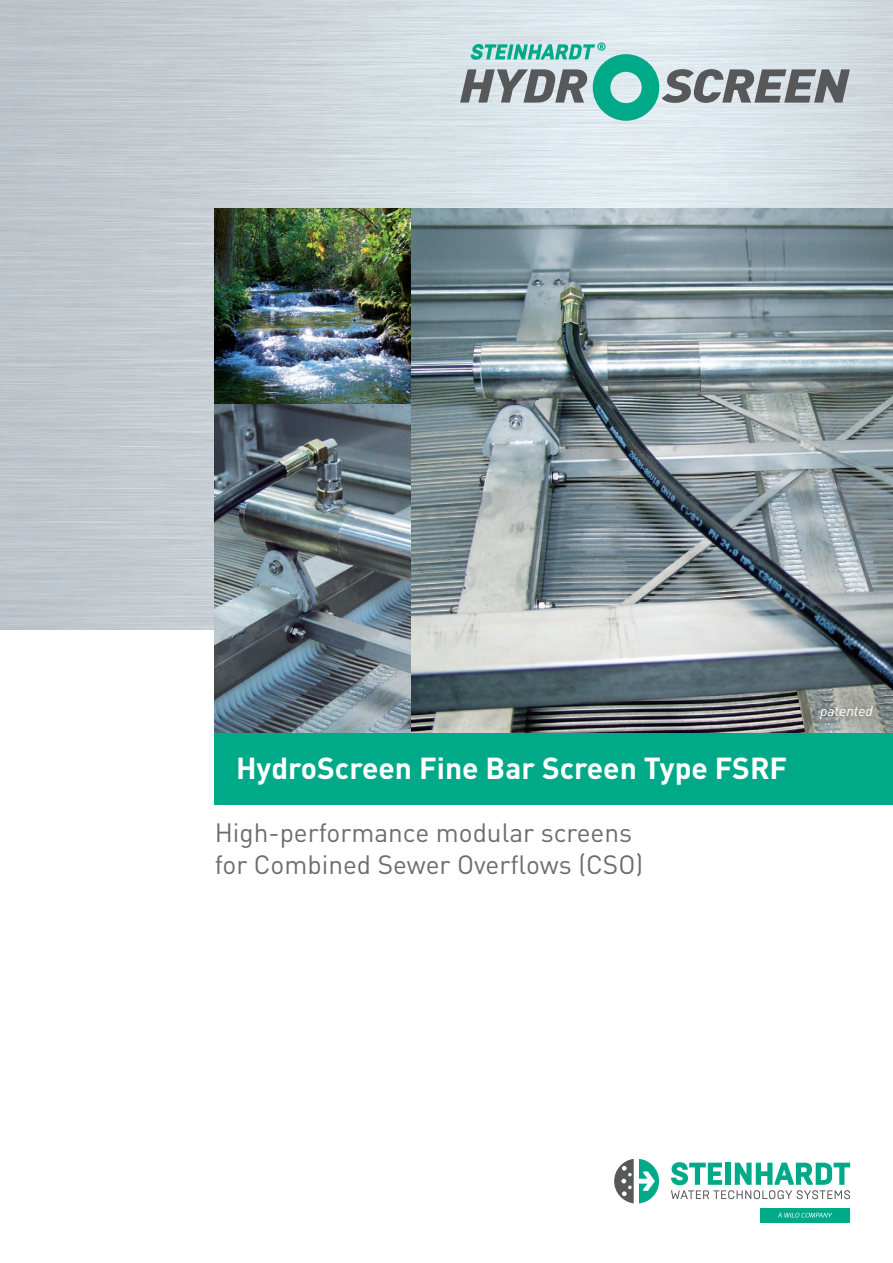
<style>
.page{position:relative;width:893px;height:1263px;background:#fff}
.page>*{position:absolute;margin:0;border:0;box-sizing:border-box;transform-origin:0 0}
.t1{font:italic 900 46.65px "DIN";letter-spacing:-.02em;color:#57585a;scale:1.14 1}
.t2{font:700 30px "DIN";color:#fff}
.t3{font:26.25px/31.3px "DIN";color:#6c6d70}
.t4{font:italic 14.25px "DIN";letter-spacing:-.005em;color:#fff}
</style>
<div class="page">
<img style="left:0;top:0;width:893px;height:629px">
<img style="left:410px;top:209px;width:483px;height:524px">
<img style="left:215px;top:403px;width:195px;height:330px">
<img style="left:215px;top:209px;width:195px;height:194px">
<div style="left:215px;top:733px;width:678px;height:71px;background:#0a8"></div>
<svg style="left:470px;top:43px;width:189px;height:78px;background:#a4d7d3"></svg>
<svg style="left:614px;top:1159px;width:45px;height:44px"></svg>
<svg style="left:671px;top:1162px;width:179px;height:37px"></svg>
<div style="left:760px;top:1208px;width:90px;height:14px;background:#0a8"></div>
<svg style="left:778px;top:1213px;width:54px;height:4px"></svg>
<h1 class="t1" style="left:459px;top:55px;width:114px">HYDR</h1>
<h1 class="t1" style="left:662px;top:55px;width:165px">SCREEN</h1>
<p class="t2" style="left:236px;top:748px;width:553px">HydroScreen Fine Bar Screen Type FSRF</p>
<p class="t3" style="left:215px;top:817px;width:430px">High-performance modular screens for Combined Sewer Overflows (CSO)</p>
<p class="t4" style="left:820px;top:702px;width:54px">patented</p>
</div>
